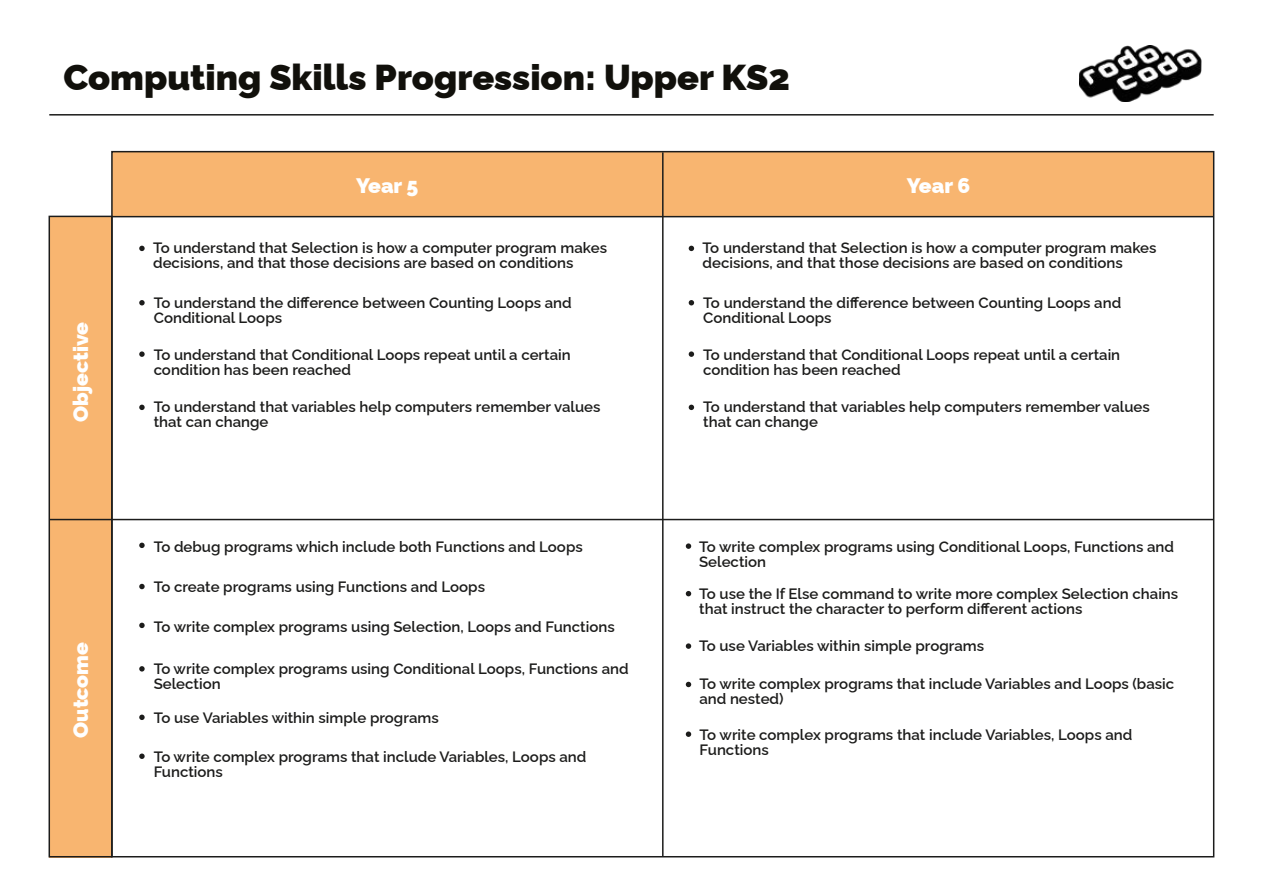
<style>
.page{position:relative;width:1263px;height:893px;background:#fff}
.page>*{position:absolute;margin:0;border:0;box-sizing:border-box;transform-origin:0 0}
.t1{font:900 36px "Raleway";color:#11100b}
.t2{font:900 21px "Raleway";color:#fff}
.t3{font:600 15px/15px "Raleway";color:#1c1c1b}
</style>
<div class="page">
<div style="left:49px;top:217px;width:63px;height:640px;background:#f8b570"></div>
<div style="left:112px;top:152px;width:1102px;height:65px;background:#f8b570"></div>
<img style="left:1079px;top:46px;width:122px;height:55px">
<hr style="left:49px;top:114px;width:1165px;height:2px;background:#1c1c1b">
<hr style="left:112px;top:216px;width:1102px;height:1px;background:#1c1c1b">
<hr style="left:662px;top:152px;width:1px;height:705px;background:#1c1c1b">
<div style="left:49px;top:216px;width:64px;height:641px;border:2px solid #1c1c1b"></div>
<hr style="left:49px;top:519px;width:1165px;height:1px;background:#1c1c1b">
<svg style="left:139px;top:543px;width:6px;height:5px"></svg>
<svg style="left:139px;top:584px;width:6px;height:5px"></svg>
<svg style="left:139px;top:623px;width:6px;height:5px"></svg>
<svg style="left:139px;top:300px;width:6px;height:5px"></svg>
<svg style="left:139px;top:351px;width:6px;height:6px"></svg>
<svg style="left:139px;top:666px;width:6px;height:6px"></svg>
<svg style="left:139px;top:405px;width:6px;height:5px"></svg>
<svg style="left:139px;top:715px;width:6px;height:5px"></svg>
<svg style="left:686px;top:543px;width:5px;height:6px"></svg>
<svg style="left:686px;top:591px;width:5px;height:5px"></svg>
<svg style="left:686px;top:643px;width:5px;height:6px"></svg>
<svg style="left:686px;top:682px;width:5px;height:5px"></svg>
<svg style="left:686px;top:731px;width:5px;height:6px"></svg>
<svg style="left:139px;top:753px;width:6px;height:6px"></svg>
<svg style="left:139px;top:246px;width:6px;height:5px"></svg>
<svg style="left:689px;top:300px;width:5px;height:5px"></svg>
<svg style="left:689px;top:351px;width:5px;height:6px"></svg>
<svg style="left:689px;top:405px;width:5px;height:5px"></svg>
<svg style="left:689px;top:246px;width:5px;height:5px"></svg>
<h1 class="t1" style="left:64px;top:49px;width:728px">Computing Skills Progression: Upper KS2</h1>
<h2 class="t2" style="left:356px;top:169px;width:64px">Year 5</h2>
<h2 class="t2" style="left:907px;top:169px;width:65px">Year 6</h2>
<h2 class="t2" style="left:64px;top:422px;width:101px;rotate:-90deg">Objective</h2>
<h2 class="t2" style="left:64px;top:738px;width:97px;rotate:-90deg">Outcome</h2>
<p class="t3" style="left:153px;top:239px;width:455px">To understand that Selection is how a computer program makes decisions, and that those decisions are based on conditions</p>
<p class="t3" style="left:154px;top:293px;width:419px">To understand the difference between Counting Loops and<br>Conditional Loops</p>
<p class="t3" style="left:154px;top:346px;width:419px">To understand that Conditional Loops repeat until a certain condition has been reached</p>
<p class="t3" style="left:154px;top:398px;width:448px">To understand that variables help computers remember values that can change</p>
<p class="t3" style="left:154px;top:538px;width:431px">To debug programs which include both Functions and Loops</p>
<p class="t3" style="left:154px;top:577px;width:333px">To create programs using Functions and Loops</p>
<p class="t3" style="left:154px;top:618px;width:462px">To write complex programs using Selection, Loops and Functions</p>
<p class="t3" style="left:154px;top:660px;width:476px">To write complex programs using Conditional Loops, Functions and<br>Selection</p>
<p class="t3" style="left:154px;top:709px;width:287px">To use Variables within simple programs</p>
<p class="t3" style="left:154px;top:748px;width:434px">To write complex programs that include Variables, Loops and<br>Functions</p>
<p class="t3" style="left:703px;top:239px;width:455px">To understand that Selection is how a computer program makes decisions, and that those decisions are based on conditions</p>
<p class="t3" style="left:703px;top:293px;width:419px">To understand the difference between Counting Loops and<br>Conditional Loops</p>
<p class="t3" style="left:703px;top:346px;width:419px">To understand that Conditional Loops repeat until a certain condition has been reached</p>
<p class="t3" style="left:703px;top:398px;width:448px">To understand that variables help computers remember values that can change</p>
<p class="t3" style="left:699px;top:538px;width:476px">To write complex programs using Conditional Loops, Functions and<br>Selection</p>
<p class="t3" style="left:699px;top:584px;width:481px">To use the If Else command to write more complex Selection chains that instruct the character to perform different actions</p>
<p class="t3" style="left:699px;top:636px;width:287px">To use Variables within simple programs</p>
<p class="t3" style="left:699px;top:675px;width:476px">To write complex programs that include Variables and Loops (basic and nested)</p>
<p class="t3" style="left:700px;top:725px;width:434px">To write complex programs that include Variables, Loops and<br>Functions</p>
</div>
